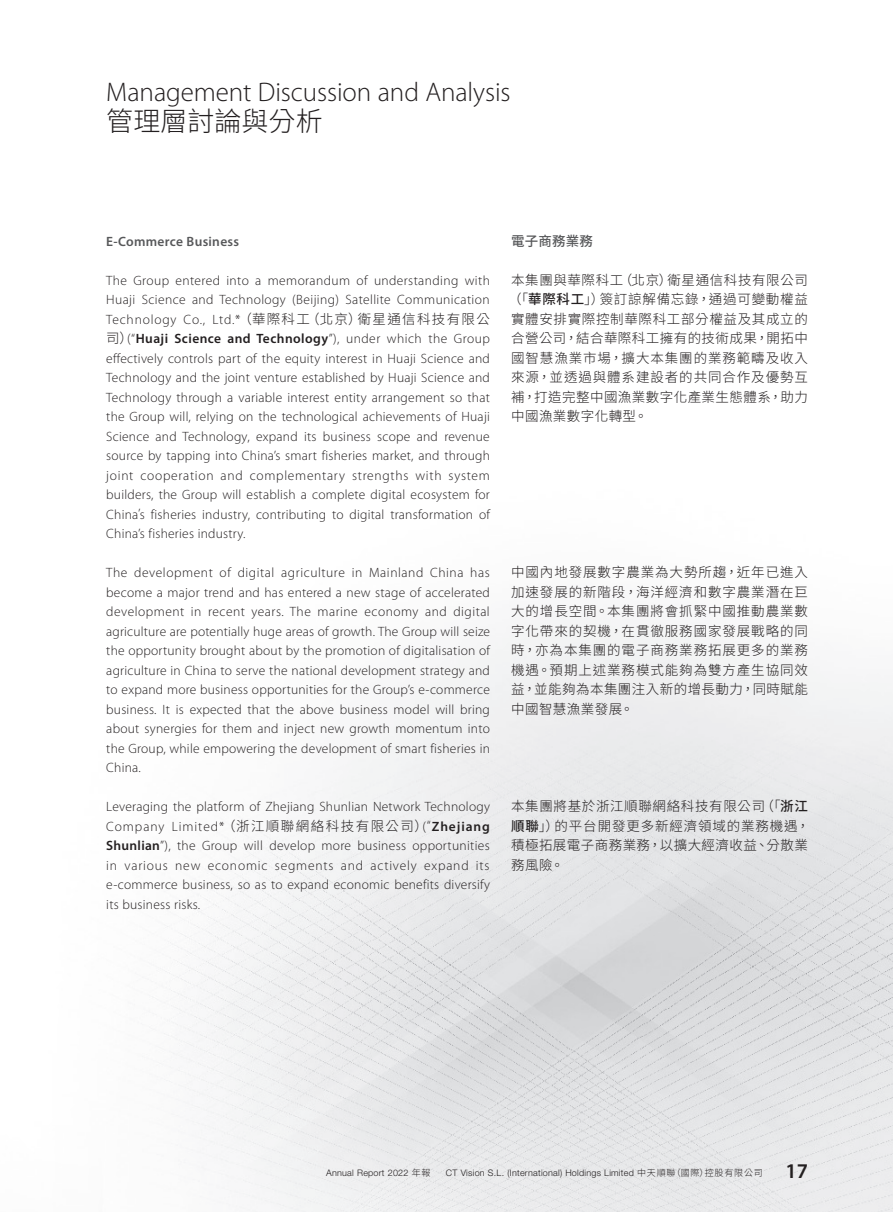
<style>
.page{position:relative;width:893px;height:1212px;background:#fff}
.page>*{position:absolute;margin:0;border:0;box-sizing:border-box;transform-origin:0 0}
.t1{font:300 27px "Myriad Pro";letter-spacing:-.005em;color:#231f20}
.t2{font:300 27px "Source Han Sans TC";color:#231f20}
.t3{font:600 21px "Myriad Pro";color:#231f20}
.Body_Text{font:300 13.5px/19.5px "Myriad Pro";letter-spacing:.015em;color:#231f20;text-align:justify}
.C_Body_Text{font:300 13.5px/19.5px "Source Han Sans TC";letter-spacing:.035em;color:#231f20;text-align:justify}
.Heading_2{font:600 13.5px "Myriad Pro";letter-spacing:.02em;color:#57585a}
.C_Heading_2{font:500 13.5px "Source Han Sans TC";letter-spacing:.01em;color:#57585a}
.t4{font:300 9px "Helvetica Neue LT Std";letter-spacing:.025em;color:#231f20}
.s1{font-family:"Source Han Sans TC"}
.s2{font-weight:600}
.s3{font-weight:500}
</style>
<div class="page">
<img style="left:151px;top:619px;width:742px;height:593px">
<h1 class="t1" style="left:106px;top:76px;width:406px">Management Discussion and Analysis</h1>
<h1 class="t2" style="left:106px;top:106px;width:218px">管理層討論與分析</h1>
<p class="Heading_2" style="left:106px;top:233px;width:134px">E-Commerce Business</p>
<p class="Body_Text" style="left:106px;top:270px;width:385px">The Group entered into a memorandum of understanding with Huaji Science and Technology (Beijing) Satellite Communication Technology Co., Ltd.*<span class="s1">（華際科工（北京）衛星通信科技有限公司）</span>(“<span class="s2">Huaji Science and Technology</span>”), under which the Group effectively controls part of the equity interest in Huaji Science and Technology and the joint venture established by Huaji Science and Technology through a variable interest entity arrangement so that the Group will, relying on the technological achievements of Huaji Science and Technology, expand its business scope and revenue source by tapping into China’s smart fisheries market, and through joint cooperation and complementary strengths with system builders, the Group will establish a complete digital ecosystem for China’s fisheries industry, contributing to digital transformation of China’s fisheries industry.</p>
<p class="Body_Text" style="left:106px;top:563px;width:385px">The development of digital agriculture in Mainland China has become a major trend and has entered a new stage of accelerated development in recent years. The marine economy and digital agriculture are potentially huge areas of growth. The Group will seize the opportunity brought about by the promotion of digitalisation of agriculture in China to serve the national development strategy and to expand more business opportunities for the Group’s e-commerce business. It is expected that the above business model will bring about synergies for them and inject new growth momentum into the Group, while empowering the development of smart fisheries in China.</p>
<p class="Body_Text" style="left:106px;top:797px;width:385px">Leveraging the platform of Zhejiang Shunlian Network Technology Company Limited*<span class="s1">（浙江順聯網絡科技有限公司）</span>(“<span class="s2">Zhejiang Shunlian</span>”), the Group will develop more business opportunities in various new economic segments and actively expand its e-commerce business, so as to expand economic benefits diversify its business risks.</p>
<p class="C_Heading_2" style="left:511px;top:233px;width:83px">電子商務業務</p>
<p class="C_Body_Text" style="left:508px;top:270px;width:301px">本集團與華際科工（北京）衛星通信科技有限公司（「<span class="s3">華際科工</span>」）簽訂諒解備忘錄，通過可變動權益實體安排實際控制華際科工部分權益及其成立的合營公司，結合華際科工擁有的技術成果，開拓中國智慧漁業市場，擴大本集團的業務範疇及收入來源，並透過與體系建設者的共同合作及優勢互補，打造完整中國漁業數字化產業生態體系，助力中國漁業數字化轉型。</p>
<p class="C_Body_Text" style="left:511px;top:563px;width:298px">中國內地發展數字農業為大勢所趨，近年已進入加速發展的新階段，海洋經濟和數字農業潛在巨大的增長空間。本集團將會抓緊中國推動農業數字化帶來的契機，在貫徹服務國家發展戰略的同時，亦為本集團的電子商務業務拓展更多的業務機遇。預期上述業務模式能夠為雙方產生協同效益，並能夠為本集團注入新的增長動力，同時賦能中國智慧漁業發展。</p>
<p class="C_Body_Text" style="left:511px;top:797px;width:300px;text-align:left">本集團將基於浙江順聯網絡科技有限公司（「<span class="s3">浙江順聯</span>」）的平台開發更多新經濟領域的業務機遇，積極拓展電子商務業務，以擴大經濟收益、分散業務風險。</p>
<p class="t4" style="left:326px;top:1167px;width:106px">Annual Report 2022 <span class="s1">年報</span></p>
<p class="t4" style="left:446px;top:1167px;width:319px">CT Vision S.L. (International) Holdings Limited <span class="s1">中天順聯（國際）控股有限公司</span></p>
<h2 class="t3" style="left:785px;top:1157px;width:24px">17</h2>
</div>
